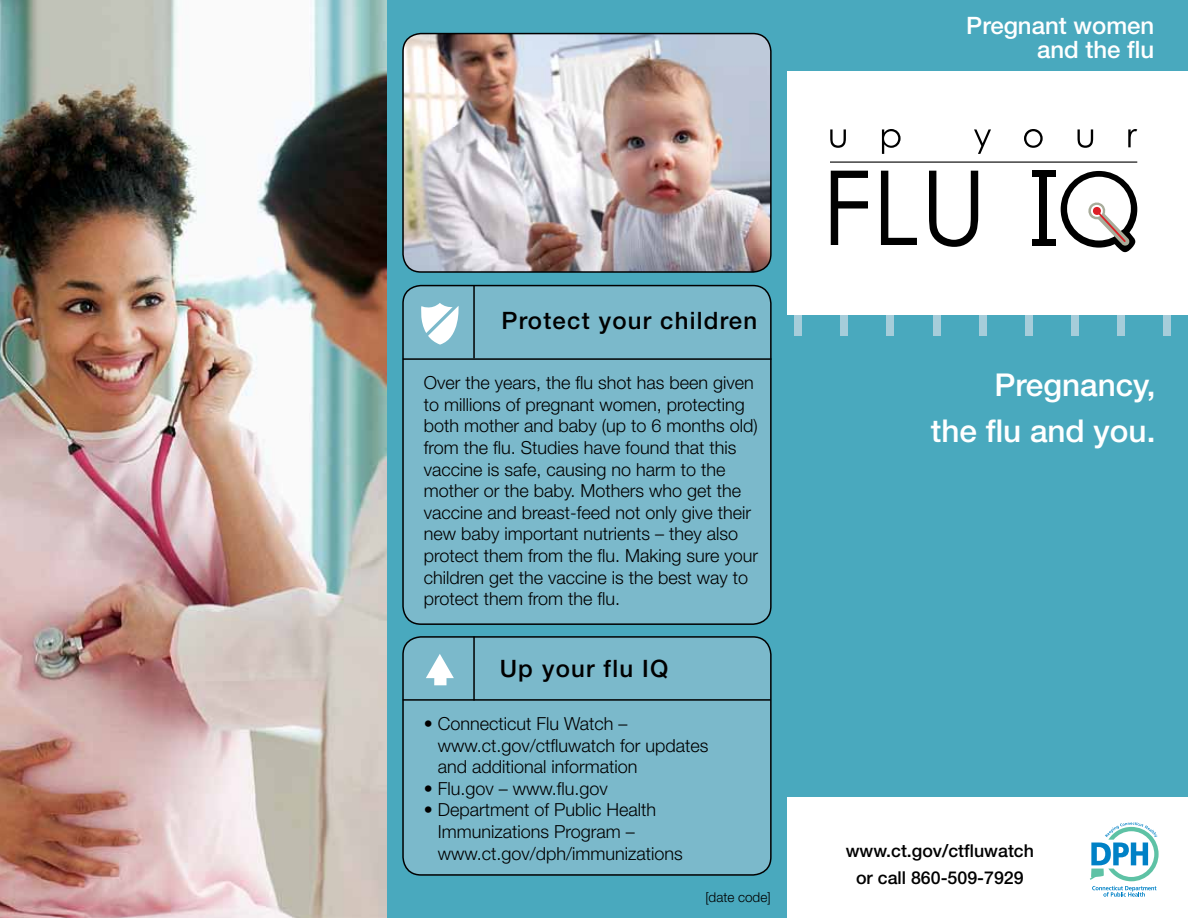
<style>
.page{position:relative;width:1188px;height:918px;background:#fff}
.page>*{position:absolute;margin:0;border:0;box-sizing:border-box;transform-origin:0 0}
.t1{font:500 31.5px/46.5px "Helvetica Neue LT Std";color:#fff;text-align:right}
.t2{font:500 24px "Helvetica Neue LT Std";letter-spacing:.05em;color:#000}
.t3{font:500 24px/24px "Helvetica Neue LT Std";color:#fff;text-align:right}
.t4{font:300 18px/21.6px "Helvetica Neue LT Std";color:#000}
.t5{font:500 17.7px/26.8px "Helvetica Neue LT Std";color:#000;text-align:center}
.t6{font:300 13.5px "Helvetica Neue LT Std";color:#000}
</style>
<div class="page">
<div style="left:387px;top:0;width:801px;height:918px;background:#49a9be"></div>
<div style="left:1164px;top:314px;width:7px;height:22px;background:#a6cdda"></div>
<div style="left:794px;top:314px;width:8px;height:22px;background:#a6cdda"></div>
<div style="left:979px;top:315px;width:8px;height:21px;background:#a6cdda"></div>
<div style="left:1071px;top:314px;width:8px;height:22px;background:#a6cdda"></div>
<div style="left:887px;top:314px;width:7px;height:22px;background:#a6cdda"></div>
<div style="left:1117px;top:314px;width:8px;height:22px;background:#a6cdda"></div>
<div style="left:933px;top:315px;width:8px;height:21px;background:#a6cdda"></div>
<div style="left:1025px;top:314px;width:7px;height:22px;background:#a6cdda"></div>
<div style="left:840px;top:314px;width:8px;height:22px;background:#a6cdda"></div>
<div style="left:787px;top:71px;width:401px;height:244px;background:#fff"></div>
<div style="left:787px;top:798px;width:401px;height:120px;background:#fff"></div>
<svg style="left:1090px;top:822px;width:69px;height:75px"></svg>
<img style="left:0;top:0;width:387px;height:918px">
<div style="left:1040px;top:170px;width:7px;height:76px;background:#000"></div>
<div style="left:1032px;top:170px;width:24px;height:7px;background:#000"></div>
<div style="left:1032px;top:240px;width:24px;height:6px;background:#000"></div>
<svg style="left:831px;top:171px;width:37px;height:74px"></svg>
<svg style="left:881px;top:171px;width:36px;height:74px"></svg>
<svg style="left:929px;top:171px;width:49px;height:76px"></svg>
<svg style="left:830px;top:129px;width:16px;height:19px"></svg>
<svg style="left:882px;top:129px;width:19px;height:25px"></svg>
<svg style="left:974px;top:129px;width:17px;height:25px"></svg>
<svg style="left:1024px;top:129px;width:19px;height:19px"></svg>
<svg style="left:1078px;top:129px;width:15px;height:19px"></svg>
<svg style="left:1128px;top:129px;width:9px;height:18px"></svg>
<hr style="left:830px;top:162px;width:307px;height:1px;background:#000">
<svg style="left:1061px;top:171px;width:76px;height:81px"></svg>
<div style="left:403px;top:637px;width:368px;height:238px;background:#7bb9cb;border-radius:18px"></div>
<svg style="left:426px;top:654px;width:28px;height:31px"></svg>
<div style="left:402px;top:636px;width:370px;height:240px;border:2px solid #000;border-radius:18px"></div>
<div style="left:403px;top:286px;width:368px;height:338px;background:#7bb9cb;border-radius:18px"></div>
<svg style="left:421px;top:303px;width:38px;height:42px"></svg>
<div style="left:402px;top:285px;width:370px;height:340px;border:2px solid #000;border-radius:18px"></div>
<hr style="left:403px;top:699px;width:368px;height:2px;background:#000">
<hr style="left:473px;top:636px;width:2px;height:65px;background:#000">
<hr style="left:403px;top:358px;width:368px;height:2px;background:#000">
<hr style="left:473px;top:285px;width:2px;height:73px;background:#000">
<img style="left:403px;top:34px;width:366px;height:238px">
<div style="left:402px;top:33px;width:370px;height:240px;border:2px solid #000;border-radius:18px"></div>
<h2 class="t3" style="left:966px;top:13px;width:190px">Pregnant women and the flu</h2>
<h2 class="t2" style="left:502px;top:306px;width:257px">Protect your children</h2>
<p class="t4" style="left:424px;top:372px;width:336px">Over the years, the flu shot has been given to millions of pregnant women, protecting both mother and baby (up to 6 months old) from the flu. Studies have found that this vaccine is safe, causing no harm to the mother or the baby. Mothers who get the vaccine and breast-feed not only give their new baby important nutrients – they also protect them from the flu. Making sure your children get the vaccine is the best way to protect them from the flu.</p>
<h2 class="t2" style="left:500px;top:654px;width:170px">Up your flu IQ</h2>
<p class="t4" style="left:438px;top:712px;width:272px;text-indent:-14px">• Connecticut Flu Watch – www.ct.gov/ctfluwatch for updates and additional information</p>
<p class="t4" style="left:424px;top:777px;width:186px">• Flu.gov – www.flu.gov</p>
<p class="t4" style="left:438px;top:799px;width:247px;text-indent:-14px">• Department of Public Health<br>Immunizations Program – www.ct.gov/dph/immunizations</p>
<p class="t6" style="left:705px;top:889px;width:67px">[date code]</p>
<h1 class="t1" style="left:931px;top:361px;width:226px">Pregnancy,<br>the flu and you.</h1>
<p class="t5" style="left:846px;top:838px;width:190px">www.ct.gov/ctfluwatch or call 860-509-7929</p>
</div>
